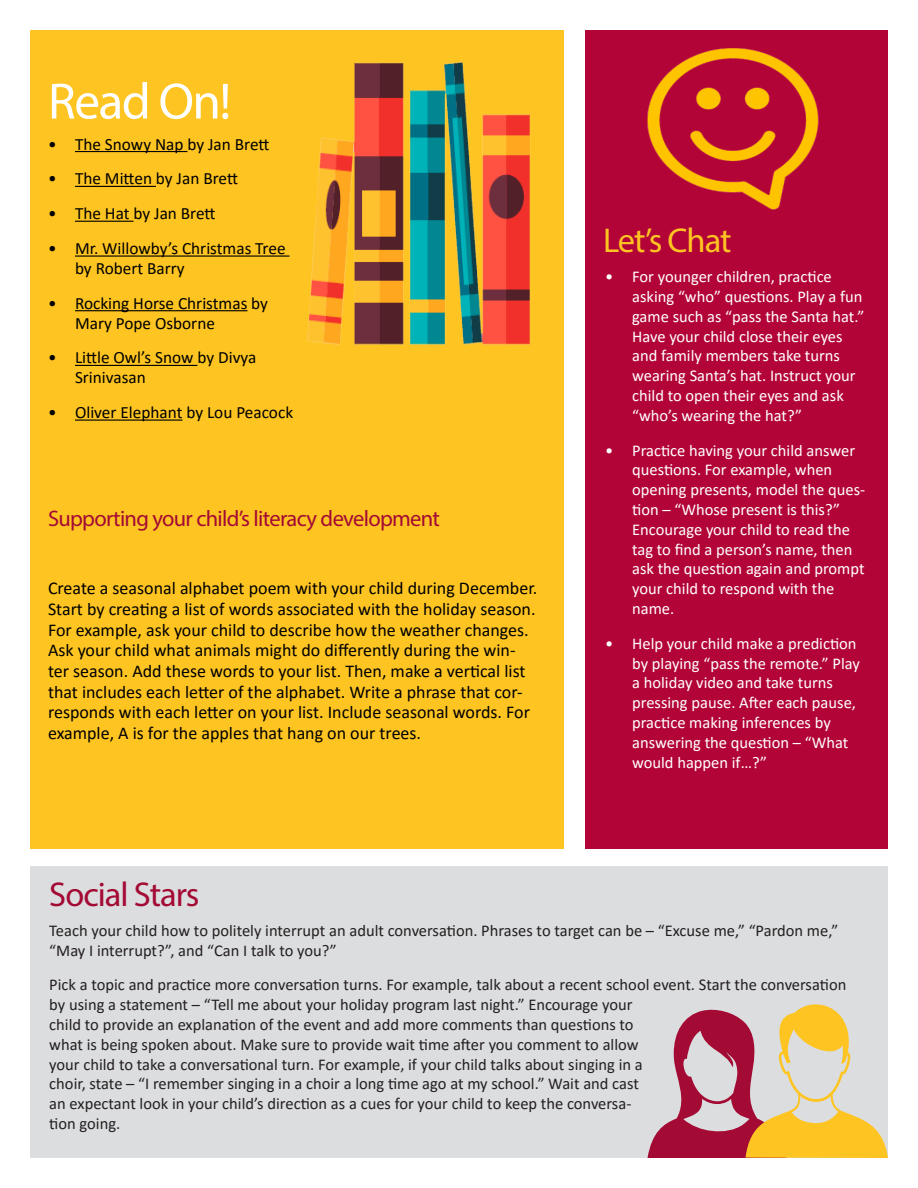
<style>
.page{position:relative;width:918px;height:1188px;background:#fff}
.page>*{position:absolute;margin:0;border:0;box-sizing:border-box;transform-origin:0 0}
.Story_Headlines{font:51.45px "Myriad Pro";letter-spacing:-.03em;color:#fff}
.Story_Headlines-2{font:34.5px "Myriad Pro";letter-spacing:-.03em;color:#a30a34}
.Story_Headlines-3{font:34.5px "Myriad Pro";letter-spacing:-.03em;color:#fec422}
.Story_Headlines-4{font:22.5px "Myriad Pro";letter-spacing:-.03em;color:#a30a34}
.t1{font:18px/20.7px "Calibri";color:#000}
.t2{font:17.25px/19.8px "Calibri";color:#000}
.t3{font:16.5px/19.8px "Calibri";color:#231f20}
.t4{font:16.5px/19.8px "Calibri";color:#fff}
</style>
<div class="page">
<div style="left:585px;top:30px;width:303px;height:819px;background:#b30437"></div>
<div style="left:30px;top:867px;width:858px;height:291px;background:#dcdddf"></div>
<svg style="left:648px;top:1004px;width:240px;height:154px"></svg>
<img style="left:647px;top:48px;width:172px;height:162px">
<div style="left:30px;top:30px;width:533px;height:819px;background:#fec422"></div>
<img style="left:307px;top:61px;width:224px;height:284px">
<hr style="left:75px;top:151px;width:112px;height:1px;background:#000">
<hr style="left:75px;top:186px;width:81px;height:1px;background:#000">
<hr style="left:75px;top:221px;width:58px;height:1px;background:#000">
<hr style="left:75px;top:255px;width:215px;height:2px;background:#000">
<hr style="left:75px;top:310px;width:172px;height:1px;background:#000">
<hr style="left:75px;top:365px;width:122px;height:1px;background:#000">
<hr style="left:75px;top:420px;width:107px;height:1px;background:#000">
<p class="Story_Headlines" style="left:48px;top:70px;width:185px">Read On!</p>
<p class="t2" style="left:48px;top:133px;width:223px">• The Snowy Nap by Jan Brett</p>
<p class="t2" style="left:48px;top:168px;width:191px">• The Mitten by Jan Brett</p>
<p class="t2" style="left:48px;top:203px;width:169px">• The Hat by Jan Brett</p>
<p class="t2" style="left:75px;top:238px;width:212px;text-indent:-27px">• Mr. Willowby’s Christmas Tree by Robert Barry</p>
<p class="t2" style="left:75px;top:293px;width:195px;text-indent:-27px">• Rocking Horse Christmas by<br>Mary Pope Osborne</p>
<p class="t2" style="left:75px;top:347px;width:183px;text-indent:-27px">• Little Owl’s Snow by Divya<br>Srinivasan</p>
<p class="t2" style="left:48px;top:402px;width:247px">• Oliver Elephant by Lou Peacock</p>
<p class="Story_Headlines-4" style="left:48px;top:505px;width:394px">Supporting your child’s literacy development</p>
<p class="t1" style="left:48px;top:577px;width:491px">Create a seasonal alphabet poem with your child during December.<br>Start by creating a list of words associated with the holiday season.<br>For example, ask your child to describe how the weather changes.<br>Ask your child what animals might do differently during the win&shy;ter season. Add these words to your list. Then, make a vertical list that includes each letter of the alphabet. Write a phrase that cor&shy;responds with each letter on your list. Include seasonal words. For example, A is for the apples that hang on our trees.</p>
<p class="Story_Headlines-2" style="left:49px;top:873px;width:152px">Social Stars</p>
<p class="Story_Headlines-3" style="left:603px;top:219px;width:130px">Let’s Chat</p>
<p class="t4" style="left:632px;top:266px;width:234px;text-indent:-27px">• For younger children, practice asking “who” questions. Play a fun game such as “pass the Santa hat.”<br>Have your child close their eyes and family members take turns wearing Santa’s hat. Instruct your child to open their eyes and ask “who’s wearing the hat?”</p>
<p class="t4" style="left:632px;top:440px;width:235px;text-indent:-27px">• Practice having your child answer questions. For example, when opening presents, model the ques&shy;tion – “Whose present is this?”<br>Encourage your child to read the tag to find a person’s name, then ask the question again and prompt your child to respond with the name.</p>
<p class="t4" style="left:632px;top:633px;width:229px;text-indent:-27px">• Help your child make a prediction by playing “pass the remote.” Play a holiday video and take turns pressing pause. After each pause, practice making inferences by answering the question – “What would happen if…?”</p>
<p class="t3" style="left:49px;top:920px;width:790px">Teach your child how to politely interrupt an adult conversation. Phrases to target can be – “Excuse me,” “Pardon me,” “May I interrupt?”, and “Can I talk to you?”</p>
<p class="t3" style="left:49px;top:975px;width:799px">Pick a topic and practice more conversation turns. For example, talk about a recent school event. Start the conversation by using a statement – “Tell me about your holiday program last night.” Encourage your<br>child to provide an explanation of the event and add more comments than questions to<br>what is being spoken about. Make sure to provide wait time after you comment to allow<br>your child to take a conversational turn. For example, if your child talks about singing in a<br>choir, state – “I remember singing in a choir a long time ago at my school.” Wait and cast<br>an expectant look in your child’s direction as a cues for your child to keep the conversa-<br>tion going.</p>
</div>
